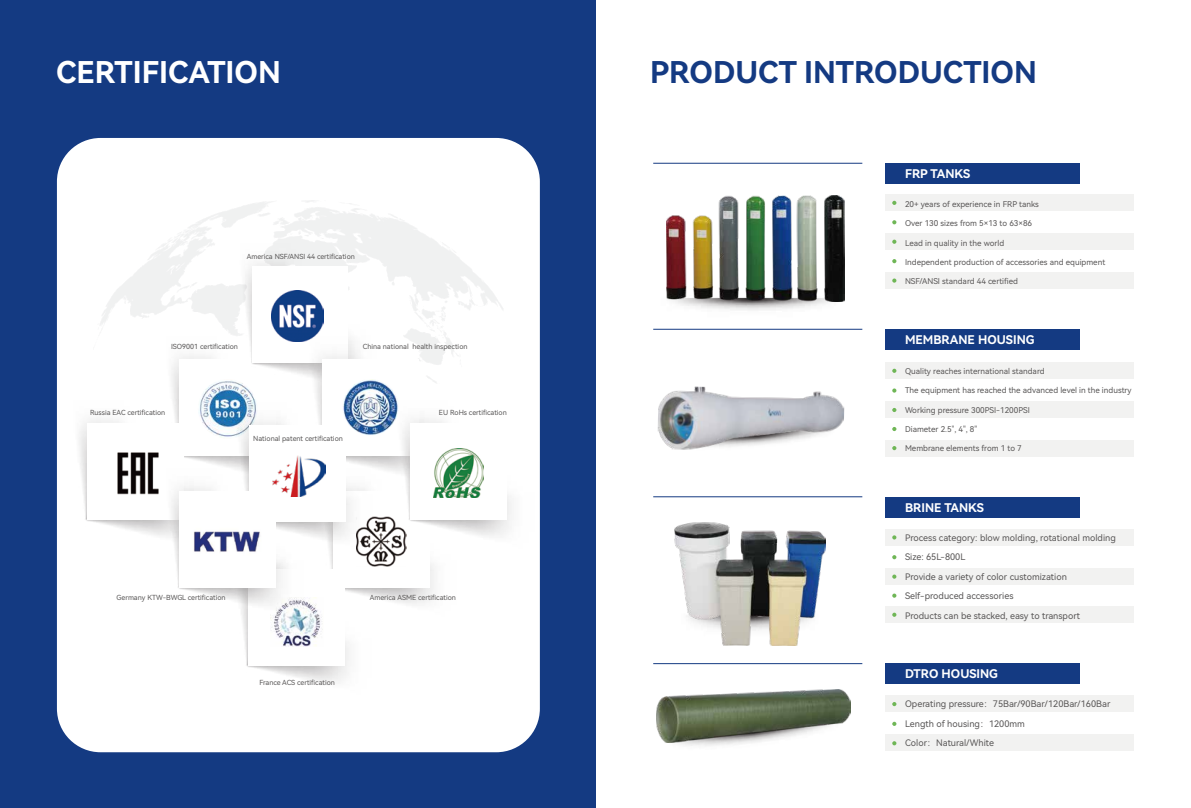
<style>
.page{position:relative;width:1191px;height:808px;background:#fff}
.page>*{position:absolute;margin:0;border:0;box-sizing:border-box;transform-origin:0 0}
.t1{font:30px "Harmony OS Sans SC Bold";color:#143a82}
.t2{font:30px "Harmony OS Sans SC Bold";color:#fff}
.t3{font:12px "Harmony OS Sans SC Bold";color:#fff}
.t4{font:9px/19.4px "Harmony OS Sans SC";color:#595757}
.t5{font:8px "Harmony OS Sans SC";color:#595757}
.t6{font:7px "Harmony OS Sans SC";color:#595757}
</style>
<div class="page">
<div style="left:0;top:0;width:595px;height:808px;background:#143a82"></div>
<div style="left:57px;top:138px;width:483px;height:614px;background:#fff;border-radius:44px"></div>
<div style="left:885px;top:195px;width:249px;height:16px;background:#f2f2f1"></div>
<div style="left:885px;top:234px;width:249px;height:16px;background:#f2f2f1"></div>
<div style="left:885px;top:272px;width:249px;height:17px;background:#f2f2f1"></div>
<div style="left:885px;top:163px;width:195px;height:21px;background:#143a82"></div>
<div style="left:885px;top:362px;width:249px;height:16px;background:#f2f2f1"></div>
<div style="left:885px;top:401px;width:249px;height:16px;background:#f2f2f1"></div>
<div style="left:885px;top:440px;width:249px;height:16px;background:#f2f2f1"></div>
<div style="left:885px;top:329px;width:195px;height:21px;background:#143a82"></div>
<div style="left:885px;top:529px;width:249px;height:16px;background:#f2f2f1"></div>
<div style="left:885px;top:568px;width:249px;height:16px;background:#f2f2f1"></div>
<div style="left:885px;top:607px;width:249px;height:16px;background:#f2f2f1"></div>
<div style="left:885px;top:497px;width:195px;height:20px;background:#143a82"></div>
<div style="left:885px;top:695px;width:249px;height:16px;background:#f2f2f1"></div>
<div style="left:885px;top:734px;width:249px;height:16px;background:#f2f2f1"></div>
<div style="left:885px;top:664px;width:195px;height:20px;background:#143a82"></div>
<img style="left:217px;top:266px;width:286px;height:64px">
<img style="left:304px;top:330px;width:292px;height:303px">
<div style="left:410px;top:423px;width:97px;height:97px;background:#fff"></div>
<img style="left:56px;top:330px;width:220px;height:303px">
<img style="left:272px;top:290px;width:51px;height:52px">
<img style="left:342px;top:379px;width:57px;height:56px;border-radius:28px">
<img style="left:434px;top:448px;width:50px;height:50px">
<img style="left:142px;top:476px;width:295px;height:277px">
<img style="left:74px;top:398px;width:295px;height:303px">
<div style="left:179px;top:491px;width:97px;height:96px;background:#fff"></div>
<img style="left:194px;top:531px;width:66px;height:21px">
<img style="left:356px;top:516px;width:50px;height:51px">
<hr style="left:653px;top:163px;width:209px;height:1px;background:#143a82">
<svg style="left:892px;top:201px;width:4px;height:4px"></svg>
<svg style="left:892px;top:240px;width:4px;height:4px"></svg>
<svg style="left:892px;top:259px;width:4px;height:4px"></svg>
<svg style="left:892px;top:278px;width:4px;height:5px"></svg>
<svg style="left:892px;top:220px;width:4px;height:4px"></svg>
<svg style="left:892px;top:369px;width:4px;height:4px"></svg>
<svg style="left:892px;top:408px;width:4px;height:4px"></svg>
<svg style="left:892px;top:427px;width:4px;height:4px"></svg>
<svg style="left:892px;top:446px;width:4px;height:4px"></svg>
<svg style="left:892px;top:388px;width:4px;height:5px"></svg>
<svg style="left:892px;top:535px;width:4px;height:4px"></svg>
<svg style="left:892px;top:574px;width:4px;height:5px"></svg>
<svg style="left:892px;top:593px;width:4px;height:5px"></svg>
<svg style="left:892px;top:613px;width:4px;height:4px"></svg>
<svg style="left:892px;top:555px;width:4px;height:4px"></svg>
<svg style="left:892px;top:702px;width:4px;height:4px"></svg>
<svg style="left:892px;top:741px;width:4px;height:4px"></svg>
<svg style="left:892px;top:722px;width:4px;height:4px"></svg>
<hr style="left:653px;top:329px;width:209px;height:1px;background:#143a82">
<hr style="left:653px;top:496px;width:209px;height:1px;background:#143a82">
<hr style="left:653px;top:663px;width:209px;height:1px;background:#143a82">
<img style="left:664px;top:699px;width:187px;height:47px">
<img style="left:675px;top:259px;width:170px;height:51px">
<img style="left:666px;top:196px;width:178px;height:105px">
<img style="left:657px;top:386px;width:187px;height:64px">
<img style="left:674px;top:523px;width:151px;height:122px">
<img style="left:656px;top:689px;width:194px;height:53px">
<h1 class="t2" style="left:56px;top:51px;width:226px">CERTIFICATION</h1>
<h1 class="t1" style="left:650px;top:51px;width:388px">PRODUCT INTRODUCTION</h1>
<p class="t6" style="left:247px;top:251px;width:110px">America NSF/ANSI 44 certification</p>
<p class="t6" style="left:171px;top:342px;width:68px">ISO9001 certification</p>
<p class="t6" style="left:363px;top:342px;width:106px">China national health inspection</p>
<p class="t6" style="left:90px;top:407px;width:77px">Russia EAC certification</p>
<p class="t6" style="left:253px;top:433px;width:91px">National patent certification</p>
<p class="t6" style="left:439px;top:407px;width:69px">EU RoHs certification</p>
<p class="t6" style="left:117px;top:593px;width:110px">Germany KTW-BWGL certification</p>
<p class="t6" style="left:370px;top:593px;width:88px">America ASME certification</p>
<p class="t6" style="left:259px;top:678px;width:77px">France ACS certification</p>
<h2 class="t3" style="left:905px;top:166px;width:67px">FRP TANKS</h2>
<p class="t5" style="left:905px;top:198px;width:135px">20+ years of experience in FRP tanks</p>
<p class="t5" style="left:905px;top:218px;width:129px">Over 130 sizes from 5×13 to 63×86</p>
<p class="t5" style="left:905px;top:237px;width:101px">Lead in quality in the world</p>
<p class="t5" style="left:905px;top:257px;width:202px">Independent production of accessories and equipment</p>
<p class="t5" style="left:905px;top:276px;width:114px">NSF/ANSI standard 44 certified</p>
<h2 class="t3" style="left:905px;top:331px;width:131px">MEMBRANE HOUSING</h2>
<p class="t5" style="left:905px;top:365px;width:141px">Quality reaches international standard</p>
<p class="t5" style="left:905px;top:385px;width:228px">The equipment has reached the advanced level in the industry</p>
<p class="t5" style="left:905px;top:404px;width:126px">Working pressure 300PSI-1200PSI</p>
<p class="t5" style="left:905px;top:424px;width:74px">Diameter 2.5", 4", 8"</p>
<p class="t5" style="left:905px;top:443px;width:118px">Membrane elements from 1 to 7</p>
<h2 class="t3" style="left:905px;top:499px;width:80px">BRINE TANKS</h2>
<p class="t4" style="left:905px;top:528px;width:212px">Process category: blow molding, rotational molding Size: 65L-800L<br>Provide a variety of color customization Self-produced accessories<br>Products can be stacked, easy to transport</p>
<h2 class="t3" style="left:905px;top:665px;width:94px">DTRO HOUSING</h2>
<p class="t4" style="left:905px;top:694px;width:207px">Operating pressure：75Bar/90Bar/120Bar/160Bar<br>Length of housing：1200mm<br>Color：Natural/White</p>
</div>
